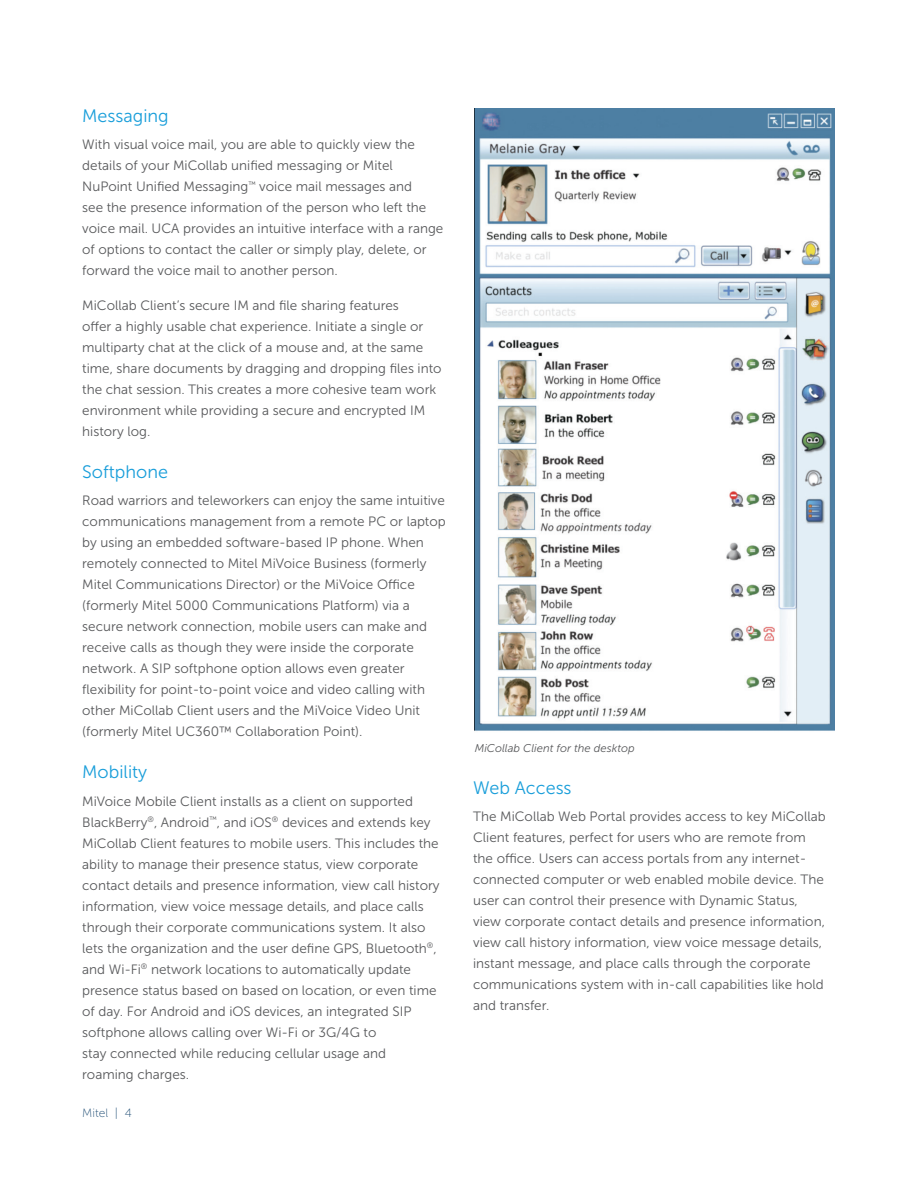
<style>
.page{position:relative;width:918px;height:1188px;background:#fff}
.page>*{position:absolute;margin:0;border:0;box-sizing:border-box;transform-origin:0 0}
.Body_subhead_1{font:18px "Museo Sans 300";color:#199eda}
.body_text{font:13.5px/21px "Museo Sans 300";color:#57585a}
.body{font:12px "Museo Sans 100";color:#204e75}
.t1{font:italic 11.25px "Museo Sans 300";color:#57585a}
</style>
<div class="page">
<img style="left:474px;top:108px;width:361px;height:623px">
<p class="Body_subhead_1" style="left:82px;top:106px;width:88px">Messaging</p>
<p class="body_text" style="left:82px;top:134px;width:363px">With visual voice mail, you are able to quickly view the details of your MiCollab unified messaging or Mitel NuPoint Unified Messaging<sup>™</sup> voice mail messages and<br>see the presence information of the person who left the voice mail. UCA provides an intuitive interface with a range of options to contact the caller or simply play, delete, or forward the voice mail to another person.</p>
<p class="body_text" style="left:82px;top:295px;width:361px">MiCollab Client’s secure IM and file sharing features<br>offer a highly usable chat experience. Initiate a single or multiparty chat at the click of a mouse and, at the same time, share documents by dragging and dropping files into the chat session. This creates a more cohesive team work environment while providing a secure and encrypted IM history log.</p>
<p class="Body_subhead_1" style="left:82px;top:462px;width:87px">Softphone</p>
<p class="body_text" style="left:82px;top:490px;width:365px">Road warriors and teleworkers can enjoy the same intuitive communications management from a remote PC or laptop by using an embedded software-based IP phone. When remotely connected to Mitel MiVoice Business (formerly Mitel Communications Director) or the MiVoice Office (formerly Mitel 5000 Communications Platform) via a secure network connection, mobile users can make and receive calls as though they were inside the corporate network. A SIP softphone option allows even greater flexibility for point-to-point voice and video calling with other MiCollab Client users and the MiVoice Video Unit (formerly Mitel UC360™ Collaboration Point).</p>
<p class="Body_subhead_1" style="left:82px;top:762px;width:66px">Mobility</p>
<p class="body_text" style="left:82px;top:791px;width:359px">MiVoice Mobile Client installs as a client on supported BlackBerry<sup>®</sup>, Android<sup>™</sup>, and iOS<sup>®</sup> devices and extends key MiCollab Client features to mobile users. This includes the ability to manage their presence status, view corporate contact details and presence information, view call history information, view voice message details, and place calls through their corporate communications system. It also lets the organization and the user define GPS, Bluetooth<sup>®</sup>, and Wi-Fi<sup>®</sup> network locations to automatically update presence status based on based on location, or even time of day. For Android and iOS devices, an integrated SIP softphone allows calling over Wi-Fi or 3G/4G to<br>stay connected while reducing cellular usage and roaming charges.</p>
<p class="body" style="left:82px;top:1107px;width:51px">Mitel | 4</p>
<p class="t1" style="left:475px;top:743px;width:161px">MiCollab Client for the desktop</p>
<p class="Body_subhead_1" style="left:473px;top:778px;width:100px">Web Access</p>
<p class="body_text" style="left:473px;top:806px;width:354px">The MiCollab Web Portal provides access to key MiCollab Client features, perfect for users who are remote from the office. Users can access portals from any internet&shy;connected computer or web enabled mobile device. The user can control their presence with Dynamic Status, view corporate contact details and presence information, view call history information, view voice message details, instant message, and place calls through the corporate communications system with in-call capabilities like hold and transfer.</p>
</div>
